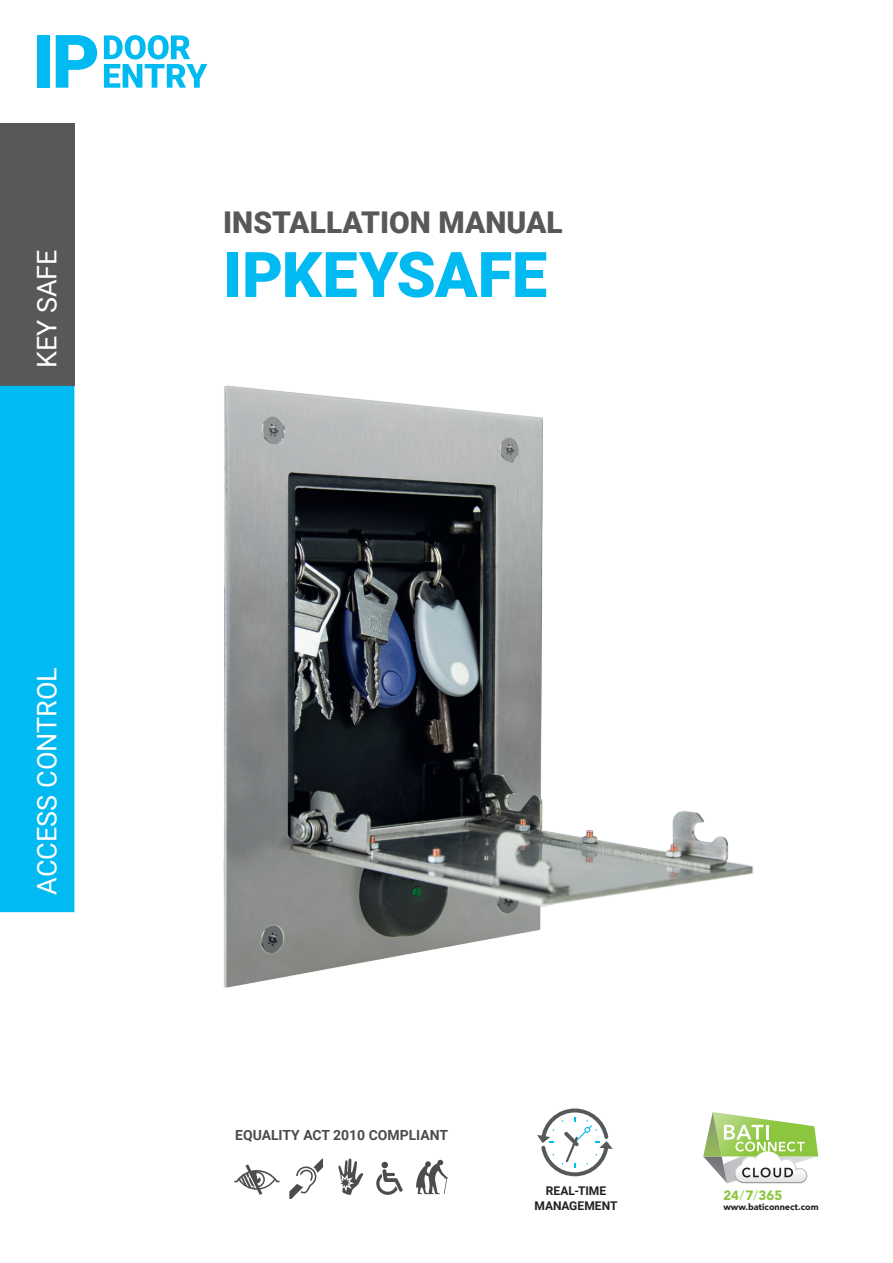
<style>
.page{position:relative;width:893px;height:1263px;background:#fff}
.page>*{position:absolute;margin:0;border:0;box-sizing:border-box;transform-origin:0 0}
.t1{font:900 63px "Roboto";letter-spacing:-.005em;color:#00baf1}
.t2{font:900 30px "Roboto";color:#57585a}
.t3{font:27px "Roboto";color:#fff}
.t4{font:700 13.95px "Roboto";color:#4b4c4d}
.t5{font:900 13.35px "Avenir LT Std";color:#8bc63e}
.t6{font:700 12px/15px "Roboto";color:#231f20;text-align:center}
.t7{font:900 9px "Avenir LT Std";color:#231f20}
.s1{font-weight:300}
</style>
<div class="page">
<svg style="left:703px;top:1112px;width:115px;height:71px"></svg>
<svg style="left:289px;top:1158px;width:34px;height:41px"></svg>
<svg style="left:416px;top:1160px;width:32px;height:34px"></svg>
<svg style="left:234px;top:1164px;width:46px;height:31px"></svg>
<svg style="left:376px;top:1162px;width:27px;height:33px"></svg>
<svg style="left:338px;top:1158px;width:25px;height:37px"></svg>
<div style="left:0;top:123px;width:74px;height:263px;background:#57585a"></div>
<div style="left:0;top:386px;width:74px;height:526px;background:#00baf1"></div>
<div style="left:37px;top:35px;width:13px;height:53px;background:#00baf1"></div>
<svg style="left:56px;top:35px;width:41px;height:53px"></svg>
<svg style="left:104px;top:35px;width:103px;height:53px"></svg>
<img style="left:223px;top:385px;width:531px;height:603px">
<svg style="left:537px;top:1108px;width:76px;height:69px"></svg>
<h3 class="t3" style="left:28px;top:368px;width:121px;rotate:-90deg">KEY SAFE</h3>
<h3 class="t3" style="left:28px;top:895px;width:229px;rotate:-90deg">ACCESS CONTROL</h3>
<h2 class="t2" style="left:223px;top:201px;width:341px">INSTALLATION MANUAL</h2>
<h1 class="t1" style="left:223px;top:230px;width:325px">IPKEYSAFE</h1>
<p class="t4" style="left:235px;top:1125px;width:214px">EQUALITY ACT 2010 COMPLIANT</p>
<p class="t6" style="left:534px;top:1182px;width:84px">REAL-TIME<br>MANAGEMENT</p>
<p class="t5" style="left:723px;top:1187px;width:60px">24<span class="s1">/</span>7<span class="s1">/</span>365</p>
<p class="t7" style="left:723px;top:1202px;width:97px">www.baticonnect.com</p>
</div>
